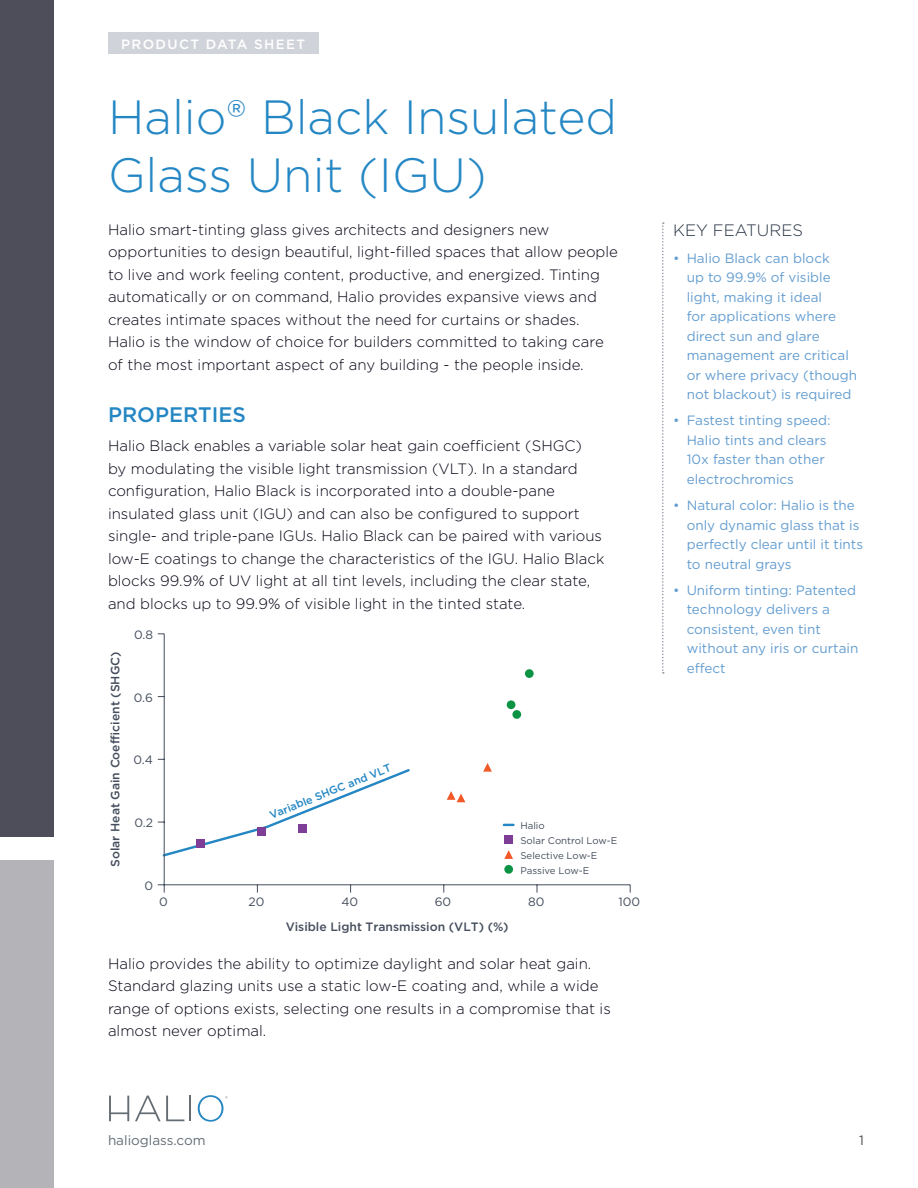
<style>
.page{position:relative;width:918px;height:1188px;background:#fff}
.page>*{position:absolute;margin:0;border:0;box-sizing:border-box;transform-origin:0 0}
.t1{font:300 48px/57.6px "Gotham";color:#2487c4}
.t2{font:500 21px "Gotham";color:#2487c4}
.t3{font:300 16.5px "Gotham";color:#263241}
.t4{font:300 15px/22.5px "Gotham";color:#000212}
.t5{font:13.5px/19.5px "Gotham";color:#649dd0}
.t6{font:500 13.5px "Gotham";letter-spacing:.1em;color:#fff}
.t7{font:13.5px "Gotham";color:#646d75}
.t8{font:13.5px "Gotham";color:#4c4e50}
.t9{font:500 12.15px "Gotham";color:#444d5c}
.t10{font:12.15px "Gotham";color:#444d5c}
.t11{font:500 10.95px "Gotham";color:#2487c4}
.t12{font:9.75px/15px "Gotham";color:#444d5c}
</style>
<div class="page">
<svg style="left:135px;top:1096px;width:49px;height:25px"></svg>
<hr style="left:189px;top:1096px;width:2px;height:25px;background:#646d74">
<svg style="left:109px;top:1096px;width:20px;height:25px"></svg>
<svg style="left:198px;top:1095px;width:30px;height:27px"></svg>
<div style="left:0;top:0;width:54px;height:837px;background:#4d4e59"></div>
<div style="left:0;top:860px;width:54px;height:328px;background:#b3b3b8"></div>
<div style="left:108px;top:33px;width:211px;height:21px;background:#d1d3da"></div>
<svg style="left:662px;top:222px;width:2px;height:452px"></svg>
<hr style="left:164px;top:634px;width:1px;height:259px;background:#444d5c">
<hr style="left:158px;top:885px;width:472px;height:1px;background:#444d5c">
<svg style="left:158px;top:767px;width:252px;height:91px"></svg>
<div style="left:196px;top:839px;width:8px;height:9px;background:#7e3e98"></div>
<svg style="left:483px;top:763px;width:9px;height:9px"></svg>
<div style="left:525px;top:669px;width:9px;height:9px;background:#0d9344;border-radius:50%"></div>
<svg style="left:504px;top:850px;width:9px;height:9px"></svg>
<div style="left:504px;top:865px;width:9px;height:9px;background:#0d9344;border-radius:50%"></div>
<div style="left:504px;top:835px;width:9px;height:9px;background:#7e3e98"></div>
<svg style="left:504px;top:824px;width:9px;height:2px"></svg>
<div style="left:257px;top:827px;width:9px;height:9px;background:#7e3e98"></div>
<div style="left:299px;top:824px;width:8px;height:8px;background:#7e3e98"></div>
<svg style="left:447px;top:791px;width:18px;height:11px"></svg>
<div style="left:507px;top:700px;width:8px;height:9px;background:#0d9344;border-radius:50%"></div>
<div style="left:512px;top:710px;width:9px;height:9px;background:#0d9344;border-radius:50%"></div>
<p class="t6" style="left:121px;top:35px;width:186px">PRODUCT DATA SHEET</p>
<p class="t1" style="left:108px;top:87px;width:511px">Halio® Black Insulated<br>Glass Unit (IGU)</p>
<p class="t4" style="left:108px;top:218px;width:512px">Halio smart-tinting glass gives architects and designers new opportunities to design beautiful, light-filled spaces that allow people to live and work feeling content, productive, and energized. Tinting automatically or on command, Halio provides expansive views and creates intimate spaces without the need for curtains or shades.<br>Halio is the window of choice for builders committed to taking care of the most important aspect of any building - the people inside.</p>
<p class="t2" style="left:108px;top:401px;width:140px">PROPERTIES</p>
<p class="t4" style="left:108px;top:434px;width:498px">Halio Black enables a variable solar heat gain coefficient (SHGC)<br>by modulating the visible light transmission (VLT). In a standard configuration, Halio Black is incorporated into a double-pane insulated glass unit (IGU) and can also be configured to support single- and triple-pane IGUs. Halio Black can be paired with various low-E coatings to change the characteristics of the IGU. Halio Black blocks 99.9% of UV light at all tint levels, including the clear state, and blocks up to 99.9% of visible light in the tinted state.</p>
<p class="t9" style="left:108px;top:867px;width:217px;rotate:-90deg">Solar Heat Gain Coefficient (SHGC)</p>
<p class="t10" style="left:134px;top:627px;width:21px">0.8</p>
<p class="t10" style="left:134px;top:689px;width:21px">0.6</p>
<p class="t10" style="left:134px;top:752px;width:21px">0.4</p>
<p class="t10" style="left:134px;top:815px;width:20px">0.2</p>
<p class="t10" style="left:144px;top:878px;width:10px">0</p>
<p class="t11" style="left:268px;top:810px;width:131px;rotate:-22deg">Variable SHGC and VLT</p>
<p class="t12" style="left:520px;top:818px;width:98px">Halio<br>Solar Control Low-E<br>Selective Low-E<br>Passive Low-E</p>
<p class="t10" style="left:159px;top:894px;width:10px">0</p>
<p class="t10" style="left:249px;top:894px;width:17px">20</p>
<p class="t10" style="left:341px;top:894px;width:18px">40</p>
<p class="t10" style="left:435px;top:894px;width:18px">60</p>
<p class="t10" style="left:528px;top:894px;width:18px">80</p>
<p class="t10" style="left:619px;top:894px;width:23px">100</p>
<p class="t9" style="left:286px;top:920px;width:224px">Visible Light Transmission (VLT) (%)</p>
<p class="t4" style="left:108px;top:952px;width:504px">Halio provides the ability to optimize daylight and solar heat gain.<br>Standard glazing units use a static low-E coating and, while a wide range of options exists, selecting one results in a compromise that is almost never optimal.</p>
<p class="t3" style="left:673px;top:220px;width:131px">KEY FEATURES</p>
<p class="t5" style="left:687px;top:248px;width:172px;text-indent:-14px">• Halio Black can block<br>up to 99.9% of visible light, making it ideal<br>for applications where direct sun and glare management are critical or where privacy (though not blackout) is required</p>
<p class="t5" style="left:687px;top:410px;width:145px;text-indent:-14px">• Fastest tinting speed:<br>Halio tints and clears<br>10x faster than other electrochromics</p>
<p class="t5" style="left:687px;top:495px;width:178px;text-indent:-14px">• Natural color: Halio is the only dynamic glass that is perfectly clear until it tints to neutral grays</p>
<p class="t5" style="left:687px;top:580px;width:173px;text-indent:-14px">• Uniform tinting: Patented technology delivers a consistent, even tint without any iris or curtain effect</p>
<p class="t7" style="left:108px;top:1131px;width:99px">halioglass.com</p>
<p class="t8" style="left:859px;top:1131px;width:6px">1</p>
</div>
